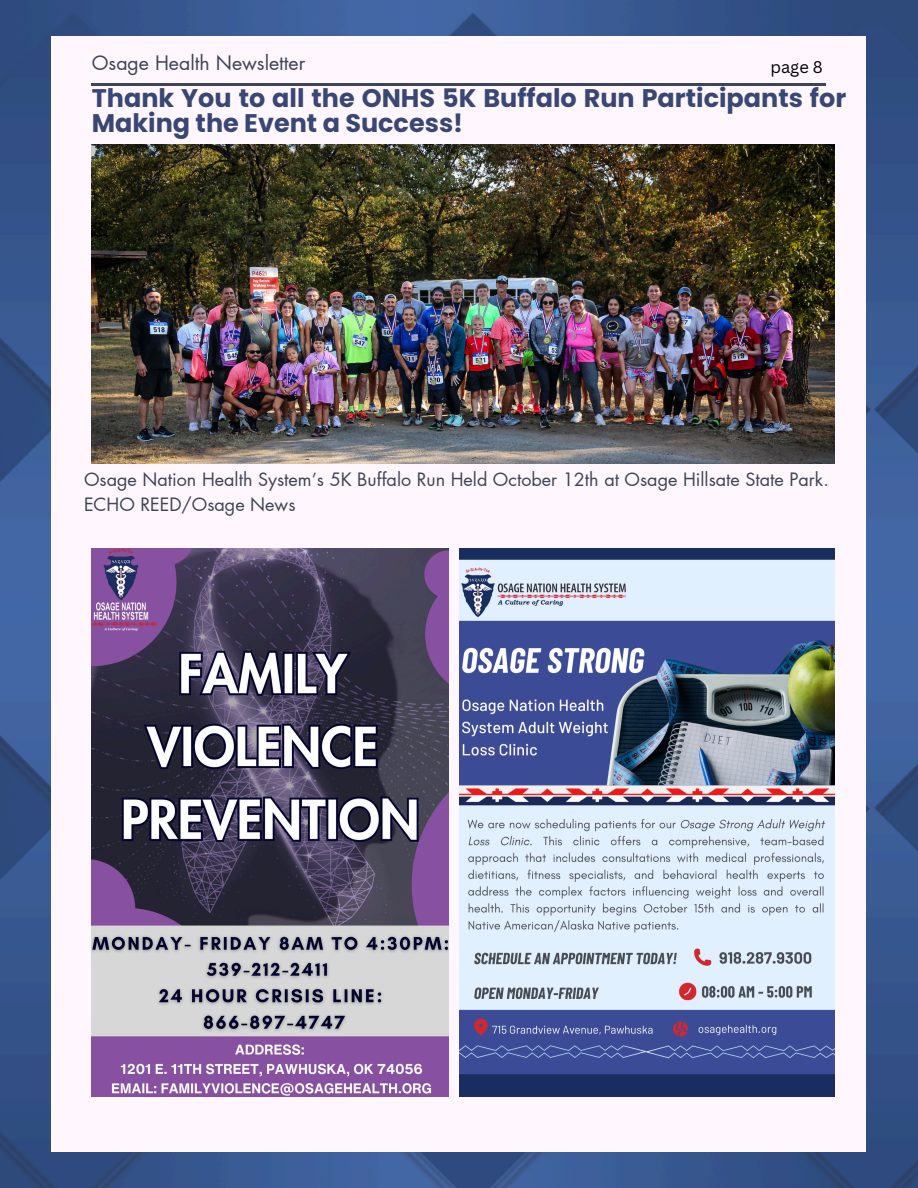
<style>
.page{position:relative;width:918px;height:1188px;background:#fff}
.page>*{position:absolute;margin:0;border:0;box-sizing:border-box;transform-origin:0 0}
.t1{font:700 25.5px/24.8px "Poppins";color:#384774}
.t2{font:19.5px "Futura LT Pro";color:#3e4558}
.t3{font:18px/24.8px "Futura LT Pro";color:#3e4558}
.t4{font:16.5px "Canva Sans";color:#000}
</style>
<div class="page">
<img style="left:0;top:0;width:918px;height:1188px">
<div style="left:52px;top:36px;width:814px;height:1116px;background:#fff7fd"></div>
<hr style="left:92px;top:83px;width:734px;height:3px;background:#3e4558">
<img style="left:92px;top:549px;width:356px;height:547px">
<img style="left:459px;top:549px;width:376px;height:547px">
<img style="left:92px;top:145px;width:742px;height:318px">
<p class="t2" style="left:92px;top:54px;width:215px">Osage Health Newsletter</p>
<p class="t4" style="left:771px;top:55px;width:54px">page 8</p>
<h2 class="t1" style="left:92px;top:86px;width:756px">Thank You to all the ONHS 5K Buffalo Run Participants for<br>Making the Event a Success!</h2>
<p class="t3" style="left:84px;top:468px;width:746px">Osage Nation Health System’s 5K Buffalo Run Held October 12th at Osage Hillsate State Park.<br>ECHO REED/Osage News</p>
</div>
